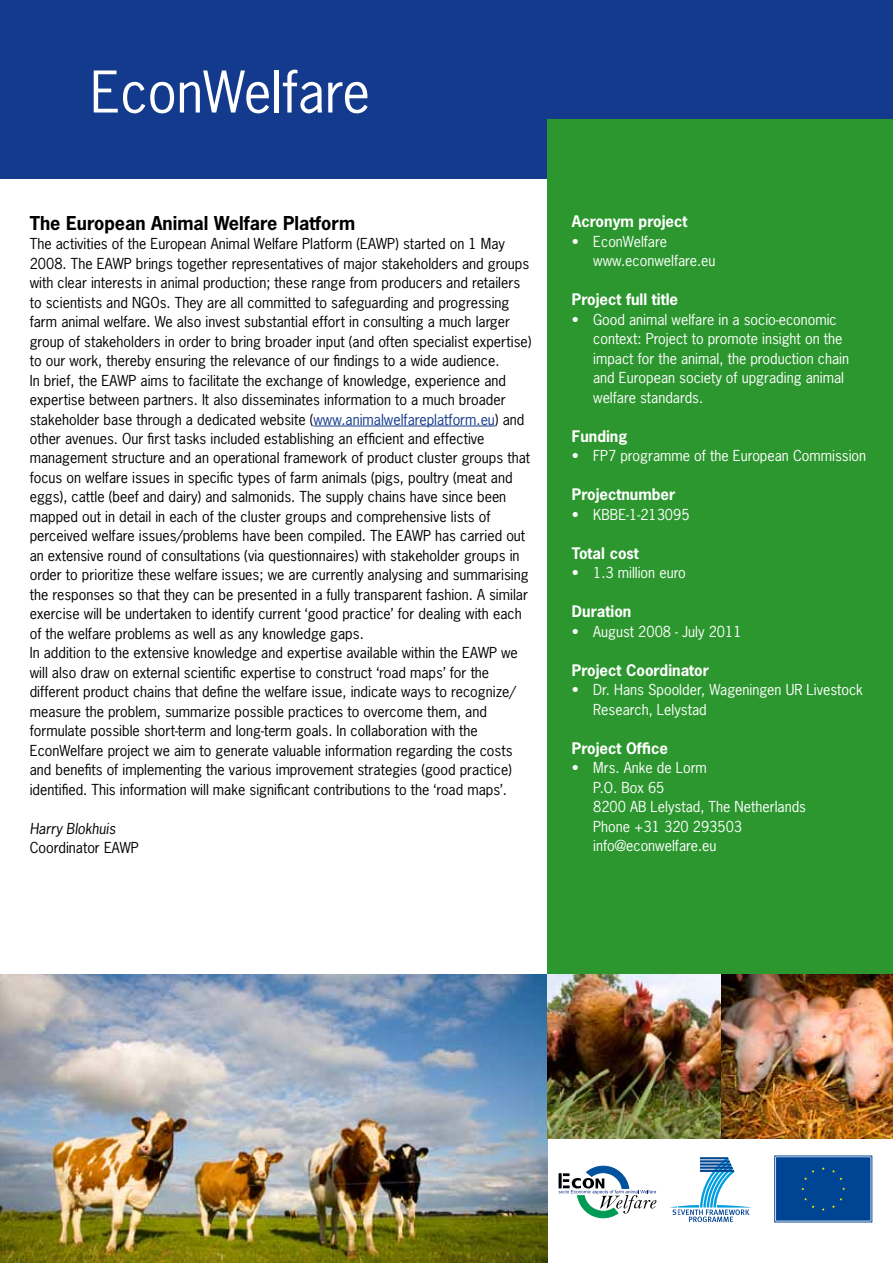
<style>
.page{position:relative;width:893px;height:1263px;background:#fff}
.page>*{position:absolute;margin:0;border:0;box-sizing:border-box;transform-origin:0 0}
.t1{font:54px "News Gothic Std";color:#fff}
.t2{font:700 18px "News Gothic Std";color:#000}
.t3{font:700 15px "News Gothic Std";color:#fff}
.t4{font:14.25px/19.5px "News Gothic Std";color:#000}
.t5{font:14.25px/19.5px "News Gothic Std";color:#fff}
.t6{font:italic 14.25px "News Gothic Std";color:#000}
.s1{color:#143a8d}
</style>
<div class="page">
<div style="left:0;top:0;width:893px;height:179px;background:#143a8d"></div>
<div style="left:547px;top:120px;width:346px;height:855px;background:#2b972e"></div>
<svg style="left:670px;top:1157px;width:82px;height:65px"></svg>
<div style="left:776px;top:1157px;width:94px;height:63px;background:#004494;border:1px solid #004494"></div>
<svg style="left:801px;top:1167px;width:44px;height:44px"></svg>
<svg style="left:558px;top:1173px;width:1px;height:16px"></svg>
<svg style="left:559px;top:1166px;width:97px;height:52px"></svg>
<hr style="left:313px;top:426px;width:182px;height:1px;background:#143a8d">
<img style="left:0;top:975px;width:547px;height:288px">
<img style="left:547px;top:975px;width:175px;height:163px">
<img style="left:722px;top:975px;width:171px;height:163px">
<h1 class="t1" style="left:90px;top:57px;width:281px">EconWelfare</h1>
<p class="t2" style="left:30px;top:211px;width:327px">The European Animal Welfare Platform</p>
<p class="t4" style="left:30px;top:234px;width:503px">The activities of the European Animal Welfare Platform (EAWP) started on 1 May 2008. The EAWP brings together representatives of major stakeholders and groups with clear interests in animal production; these range from producers and retailers to scientists and NGOs. They are all committed to safeguarding and progressing farm animal welfare. We also invest substantial effort in consulting a much larger group of stakeholders in order to bring broader input (and often specialist expertise) to our work, thereby ensuring the relevance of our findings to a wide audience.<br>In brief, the EAWP aims to facilitate the exchange of knowledge, experience and expertise between partners. It also disseminates information to a much broader stakeholder base through a dedicated website (<span class="s1">www.animalwelfareplatform.eu</span>) and other avenues. Our first tasks included establishing an efficient and effective management structure and an operational framework of product cluster groups that focus on welfare issues in specific types of farm animals (pigs, poultry (meat and eggs), cattle (beef and dairy) and salmonids. The supply chains have since been mapped out in detail in each of the cluster groups and comprehensive lists of perceived welfare issues/problems have been compiled. The EAWP has carried out an extensive round of consultations (via questionnaires) with stakeholder groups in order to prioritize these welfare issues; we are currently analysing and summarising the responses so that they can be presented in a fully transparent fashion. A similar exercise will be undertaken to identify current ‘good practice’ for dealing with each of the welfare problems as well as any knowledge gaps.<br>In addition to the extensive knowledge and expertise available within the EAWP we will also draw on external scientific expertise to construct ‘road maps’ for the different product chains that define the welfare issue, indicate ways to recognize/ measure the problem, summarize possible practices to overcome them, and formulate possible short-term and long-term goals. In collaboration with the EconWelfare project we aim to generate valuable information regarding the costs and benefits of implementing the various improvement strategies (good practice) identified. This information will make significant contributions to the ‘road maps’.</p>
<p class="t6" style="left:30px;top:819px;width:87px">Harry Blokhuis</p>
<p class="t4" style="left:30px;top:838px;width:111px">Coordinator EAWP</p>
<p class="t3" style="left:572px;top:212px;width:117px">Acronym project</p>
<p class="t5" style="left:593px;top:231px;width:124px;text-indent:-21px">• EconWelfare www.econwelfare.eu</p>
<p class="t3" style="left:572px;top:290px;width:108px">Project full title</p>
<p class="t5" style="left:593px;top:309px;width:257px;text-indent:-21px">• Good animal welfare in a socio-economic context: Project to promote insight on the impact for the animal, the production chain and European society of upgrading animal welfare standards.</p>
<p class="t3" style="left:572px;top:426px;width:57px">Funding</p>
<p class="t5" style="left:572px;top:446px;width:296px">• FP7 programme of the European Commission</p>
<p class="t3" style="left:572px;top:485px;width:105px">Projectnumber</p>
<p class="t5" style="left:572px;top:504px;width:119px">• KBBE-1-213095</p>
<p class="t3" style="left:572px;top:543px;width:68px">Total cost</p>
<p class="t5" style="left:572px;top:563px;width:115px">• 1.3 million euro</p>
<p class="t3" style="left:572px;top:602px;width:61px">Duration</p>
<p class="t5" style="left:572px;top:621px;width:171px">• August 2008 - July 2011</p>
<p class="t3" style="left:572px;top:660px;width:139px">Project Coordinator</p>
<p class="t5" style="left:593px;top:680px;width:271px;text-indent:-21px">• Dr. Hans Spoolder, Wageningen UR Livestock<br>Research, Lelystad</p>
<p class="t3" style="left:572px;top:738px;width:97px">Project Office</p>
<p class="t5" style="left:593px;top:758px;width:214px;text-indent:-21px">• Mrs. Anke de Lorm<br>P.O. Box 65<br>8200 AB Lelystad, The Netherlands<br>Phone +31 320 293503 info@econwelfare.eu</p>
</div>
